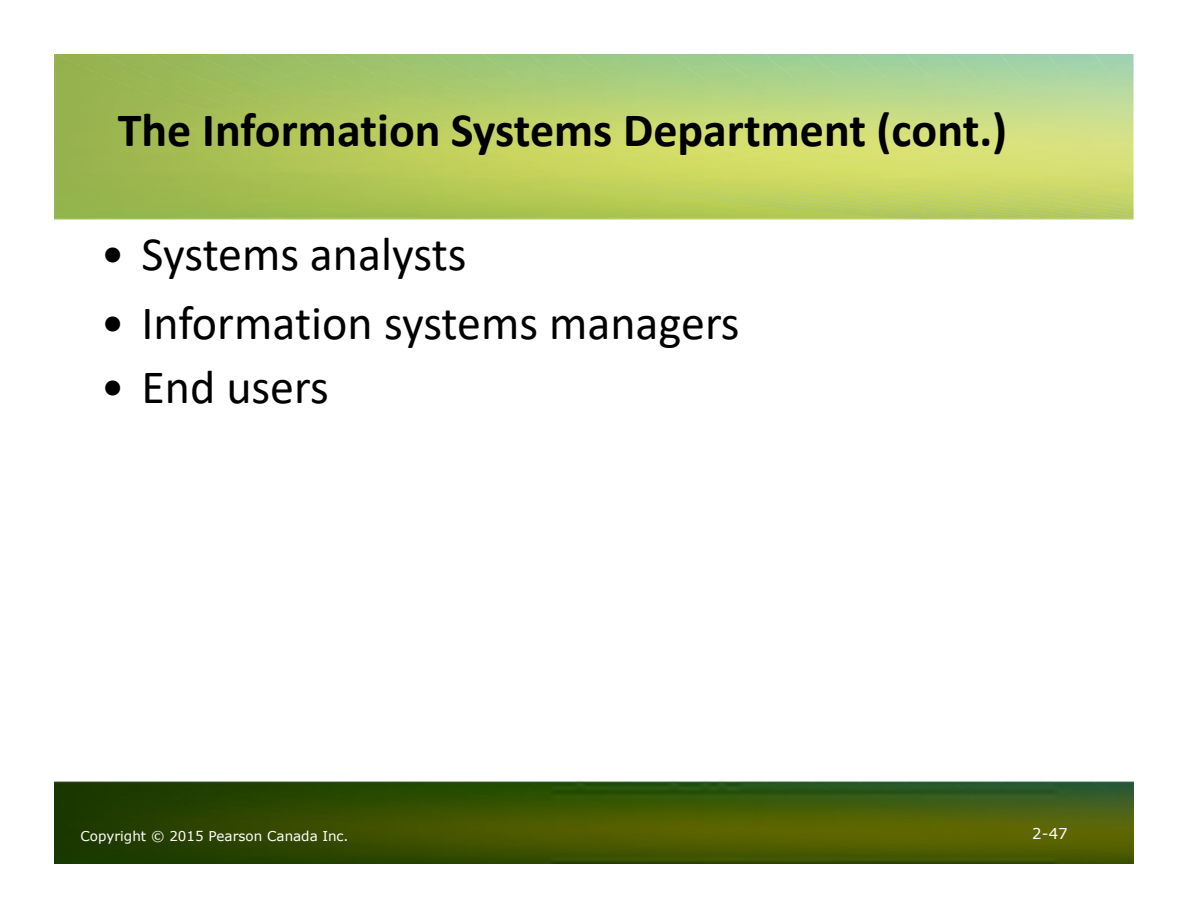
<style>
.page{position:relative;width:1188px;height:918px;background:#fff}
.page>*{position:absolute;margin:0;border:0;box-sizing:border-box;transform-origin:0 0}
.t1{font:48px "Calibri";color:#000}
.t2{font:700 48px "Calibri";color:#000}
.t3{font:15px "Verdana";color:#fff}
.t4{font:13.5px "Verdana";color:#fff}
</style>
<div class="page">
<img style="left:54px;top:781px;width:1080px;height:83px">
<img style="left:54px;top:54px;width:1080px;height:166px">
<p class="t2" style="left:118px;top:100px;width:891px">The Information Systems Department (cont.)</p>
<p class="t1" style="left:101px;top:224px;width:367px">• Systems analysts</p>
<p class="t1" style="left:101px;top:294px;width:640px">• Information systems managers</p>
<p class="t1" style="left:101px;top:357px;width:229px">• End users</p>
<p class="t4" style="left:80px;top:828px;width:270px">Copyright © 2015 Pearson Canada Inc.</p>
<p class="t3" style="left:1032px;top:824px;width:37px">2-47</p>
</div>
